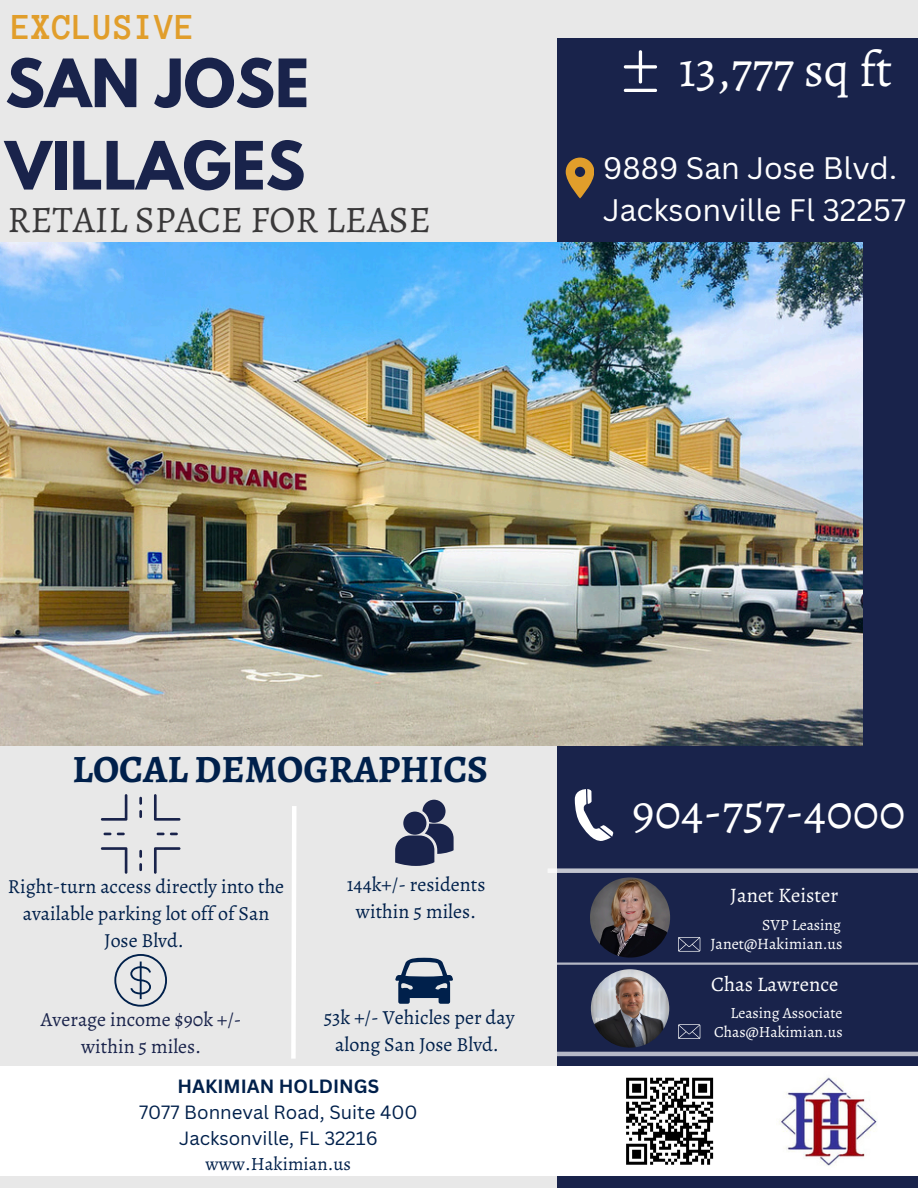
<style>
.page{position:relative;width:918px;height:1188px;background:#e8e8e8}
.page>*{position:absolute;margin:0;border:0;box-sizing:border-box;transform-origin:0 0}
.t1{font:700 58.95px/82.3px "League Spartan";color:#19234b}
.t2{font:49.8px "Alegreya";color:#fff}
.t3{font:49.5px "Alegreya";color:#fff}
.t4{font:700 38.85px "Alegreya";color:#00204b}
.t5{font:37.5px "Alegreya";color:#393839}
.t6{font:700 37.5px "Anonymous Pro";color:#e19e2b}
.t7{font:30.3px/41.7px "Canva Sans";color:#fff}
.t8{font:20.7px "Alegreya";color:#fff}
.t9{font:19.95px/27px "Alegreya";color:#00204b;text-align:center}
.t10{font:19.95px/27px "Alegreya";color:#19234b;text-align:center}
.t11{font:18.75px/25.5px "Canva Sans";color:#00204b;text-align:center}
.t12{font:15.9px "Alegreya";color:#fff}
.t13{font:15.6px "Alegreya";color:#fff}
.s1{font-weight:700}
.s2{font-family:"Alegreya"}
</style>
<div class="page">
<div style="left:557px;top:38px;width:361px;height:1150px;background:#19234b"></div>
<svg style="left:566px;top:158px;width:28px;height:40px"></svg>
<img style="left:0;top:242px;width:863px;height:503px">
<svg style="left:291px;top:806px;width:6px;height:253px"></svg>
<svg style="left:114px;top:954px;width:53px;height:53px"></svg>
<svg style="left:395px;top:958px;width:58px;height:46px"></svg>
<svg style="left:575px;top:789px;width:39px;height:52px"></svg>
<div style="left:0;top:1066px;width:918px;height:110px;background:#fff"></div>
<svg style="left:626px;top:1077px;width:88px;height:88px"></svg>
<img style="left:779px;top:1077px;width:98px;height:89px">
<svg style="left:395px;top:800px;width:59px;height:66px"></svg>
<svg style="left:154px;top:794px;width:27px;height:27px"></svg>
<svg style="left:101px;top:794px;width:26px;height:27px"></svg>
<svg style="left:101px;top:847px;width:26px;height:27px"></svg>
<svg style="left:154px;top:847px;width:27px;height:27px"></svg>
<svg style="left:139px;top:797px;width:3px;height:21px"></svg>
<svg style="left:139px;top:850px;width:3px;height:21px"></svg>
<svg style="left:157px;top:833px;width:21px;height:2px"></svg>
<svg style="left:117px;top:833px;width:8px;height:2px"></svg>
<svg style="left:104px;top:833px;width:7px;height:2px"></svg>
<svg style="left:624px;top:50px;width:33px;height:42px"></svg>
<div style="left:548px;top:868px;width:370px;height:5px;background:#c2c5cf"></div>
<hr style="left:557px;top:1052px;width:361px;height:4px;background:#b6b9c6">
<hr style="left:557px;top:963px;width:361px;height:2px;background:#fff">
<svg style="left:678px;top:937px;width:22px;height:15px"></svg>
<img style="left:590px;top:877px;width:80px;height:81px;border-radius:50%">
<img style="left:591px;top:969px;width:78px;height:79px;border-radius:50%">
<svg style="left:678px;top:1024px;width:22px;height:15px"></svg>
<p class="t6" style="left:11px;top:8px;width:186px">EXCLUSIVE</p>
<h2 class="t1" style="left:5px;top:50px;width:305px">SAN JOSE<br>VILLAGES</h2>
<h2 class="t5" style="left:8px;top:193px;width:425px">RETAIL SPACE FOR LEASE</h2>
<p class="t2" style="left:679px;top:35px;width:215px">13,777 sq ft</p>
<h5 class="t7" style="left:603px;top:147px;width:304px">9889 San Jose Blvd.<br>Jacksonville Fl 32257</h5>
<p class="t4" style="left:73px;top:743px;width:417px">LOCAL DEMOGRAPHICS</p>
<h1 class="t9" style="left:8px;top:873px;width:278px">Right-turn access directly into the available parking lot off of San<br>Jose Blvd.</h1>
<p class="t9" style="left:347px;top:871px;width:140px">144k+/- residents within 5 miles.</p>
<h4 class="t10" style="left:41px;top:1006px;width:202px">Average income $90k +/- within 5 miles.</h4>
<p class="t9" style="left:324px;top:1004px;width:192px">53k +/- Vehicles per day along San Jose Blvd.</p>
<h3 class="t11" style="left:139px;top:1073px;width:280px"><span class="s1">HAKIMIAN HOLDINGS<br></span>7077 Bonneval Road, Suite 400<br>Jacksonville, FL 32216 <span class="s2">www.Hakimian.us</span></h3>
<h3 class="t3" style="left:632px;top:778px;width:275px">904-757-4000</h3>
<p class="t8" style="left:730px;top:881px;width:110px">Janet Keister</p>
<h6 class="t12" style="left:710px;top:933px;width:134px">Janet@Hakimian.us</h6>
<p class="t13" style="left:762px;top:914px;width:80px">SVP Leasing</p>
<p class="t8" style="left:711px;top:970px;width:129px">Chas Lawrence</p>
<p class="t13" style="left:730px;top:1002px;width:114px">Leasing Associate</p>
<p class="t13" style="left:714px;top:1021px;width:130px">Chas@Hakimian.us</p>
</div>
